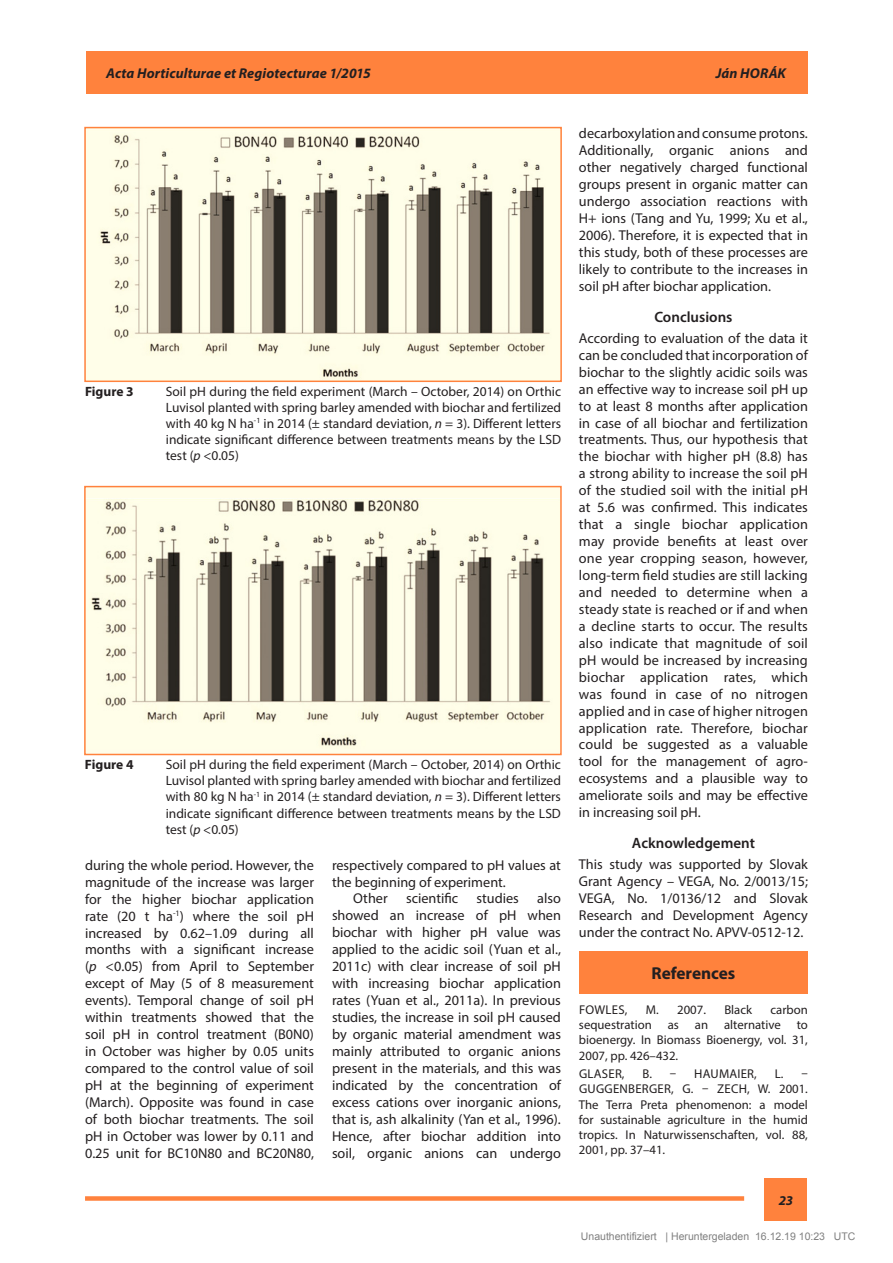
<style>
.page{position:relative;width:893px;height:1263px;background:#fff}
.page>*{position:absolute;margin:0;border:0;box-sizing:border-box;transform-origin:0 0}
.t1{font:700 17.25px "Myriad Pro";color:#231f20}
.t2{font:600 15px "Myriad Pro";color:#231f20}
.t3{font:14.25px/17px "Myriad Pro";color:#231f20;text-align:justify}
.t4{font:italic 700 14.25px "Myriad Pro";letter-spacing:.01em;color:#231f20}
.t5{font:13.5px/16.2px "Myriad Pro";color:#231f20;text-align:justify}
.t6{font:700 13.5px "Myriad Pro";color:#231f20}
.t7{font:italic 700 13.5px "Myriad Pro";color:#231f20}
.t8{font:12.75px/15.3px "Myriad Pro";color:#231f20;text-align:justify}
.t9{font:10.5px "Arial";color:#808080}
.s1{font-style:italic}
</style>
<div class="page">
<div style="left:86px;top:51px;width:721px;height:43px;background:#ff823d"></div>
<div style="left:765px;top:1178px;width:42px;height:43px;background:#ff823d"></div>
<div style="left:85px;top:1196px;width:659px;height:5px;background:#ff823d"></div>
<img style="left:87px;top:130px;width:472px;height:249px">
<div style="left:84px;top:127px;width:478px;height:255px;border:2px solid #ff823d"></div>
<div style="left:85px;top:487px;width:476px;height:267px;background:#fffde9"></div>
<img style="left:91px;top:500px;width:459px;height:246px">
<div style="left:84px;top:486px;width:478px;height:269px;border:2px solid #ff823d"></div>
<div style="left:579px;top:951px;width:229px;height:43px;background:#ff823d"></div>
<p class="t4" style="left:106px;top:64px;width:266px">Acta Horticulturae et Regiotecturae 1/2015</p>
<p class="t4" style="left:716px;top:64px;width:72px">Ján HORÁK</p>
<p class="t6" style="left:85px;top:382px;width:50px">Figure 3</p>
<p class="t5" style="left:166px;top:383px;width:397px">Soil pH during the field experiment (March – October, 2014) on Orthic Luvisol planted with spring barley amended with biochar and fertilized with 40 kg N ha<sup>-1</sup> in 2014 (± standard deviation, <span class="s1">n</span> = 3). Different letters indicate significant difference between treatments means by the LSD test (<span class="s1">p</span> &lt;0.05)</p>
<p class="t6" style="left:85px;top:756px;width:50px">Figure 4</p>
<p class="t5" style="left:166px;top:756px;width:397px">Soil pH during the field experiment (March – October, 2014) on Orthic Luvisol planted with spring barley amended with biochar and fertilized with 80 kg N ha<sup>-1</sup> in 2014 (± standard deviation, <span class="s1">n</span> = 3). Different letters indicate significant difference between treatments means by the LSD test (<span class="s1">p</span> &lt;0.05)</p>
<p class="t3" style="left:85px;top:856px;width:230px">during the whole period. However, the magnitude of the increase was larger for the higher biochar application rate (20 t ha<sup>-1</sup>) where the soil pH increased by 0.62–1.09 during all months with a significant increase (<span class="s1">p</span> &lt;0.05) from April to September except of May (5 of 8 measurement events). Temporal change of soil pH within treatments showed that the soil pH in control treatment (B0N0) in October was higher by 0.05 units compared to the control value of soil pH at the beginning of experiment (March). Opposite was found in case of both biochar treatments. The soil pH in October was lower by 0.11 and 0.25 unit for BC10N80 and BC20N80,</p>
<p class="t3" style="left:332px;top:856px;width:230px">respectively compared to pH values at</p>
<p class="t3" style="left:332px;top:873px;width:175px">the beginning of experiment.</p>
<p class="t3" style="left:353px;top:890px;width:36px">Other</p>
<p class="t3" style="left:406px;top:890px;width:54px">scientific</p>
<p class="t3" style="left:477px;top:890px;width:44px">studies</p>
<p class="t3" style="left:332px;top:890px;width:230px;text-indent:205px">also showed an increase of pH when biochar with higher pH value was applied to the acidic soil (Yuan et al., 2011c) with clear increase of soil pH with increasing biochar application rates (Yuan et al., 2011a). In previous studies, the increase in soil pH caused by organic material amendment was mainly attributed to organic anions present in the materials, and this was indicated by the concentration of excess cations over inorganic anions, that is, ash alkalinity (Yan et al., 1996).<br>Hence, after biochar addition into soil, organic anions can undergo</p>
<p class="t3" style="left:579px;top:125px;width:230px">decarboxylation and consume protons.<br>Additionally, organic anions and other negatively charged functional groups present in organic matter can undergo association reactions with H+ ions (Tang and Yu, 1999; Xu et al., 2006). Therefore, it is expected that in this study, both of these processes are likely to contribute to the increases in soil pH after biochar application.</p>
<p class="t2" style="left:654px;top:307px;width:80px">Conclusions</p>
<p class="t3" style="left:579px;top:329px;width:230px">According to evaluation of the data it can be concluded that incorporation of biochar to the slightly acidic soils was an effective way to increase soil pH up to at least 8 months after application in case of all biochar and fertilization treatments. Thus, our hypothesis that the biochar with higher pH (8.8) has a strong ability to increase the soil pH of the studied soil with the initial pH at 5.6 was confirmed. This indicates that a single biochar application may provide benefits at least over one year cropping season, however, long-term field studies are still lacking and needed to determine when a steady state is reached or if and when a decline starts to occur. The results also indicate that magnitude of soil pH would be increased by increasing biochar application rates, which was found in case of no nitrogen applied and in case of higher nitrogen application rate. Therefore, biochar could be suggested as a valuable tool for the management of agro&shy;ecosystems and a plausible way to ameliorate soils and may be effective in increasing soil pH.</p>
<p class="t2" style="left:632px;top:834px;width:124px">Acknowledgement</p>
<p class="t3" style="left:579px;top:856px;width:231px">This study was supported by Slovak Grant Agency – VEGA, No. 2/0013/15; VEGA, No. 1/0136/12 and Slovak Research and Development Agency under the contract No. APVV-0512-12.</p>
<p class="t1" style="left:651px;top:962px;width:85px">References</p>
<p class="t8" style="left:579px;top:1001px;width:16px">Fowles</p>
<p class="t8" style="left:625px;top:1001px;width:4px">,</p>
<p class="t8" style="left:646px;top:1001px;width:62px">M. 2007.</p>
<p class="t8" style="left:724px;top:1001px;width:29px">Black</p>
<p class="t8" style="left:770px;top:1001px;width:39px">carbon</p>
<p class="t8" style="left:579px;top:1017px;width:74px">sequestration</p>
<p class="t8" style="left:668px;top:1017px;width:13px">as</p>
<p class="t8" style="left:695px;top:1017px;width:15px">an</p>
<p class="t8" style="left:724px;top:1017px;width:58px">alternative</p>
<p class="t8" style="left:579px;top:1017px;width:230px;text-indent:218px">to bioenergy. In Biomass Bioenergy, vol. 31, 2007, pp. 426–432.</p>
<p class="t8" style="left:579px;top:1066px;width:17px">Glaser</p>
<p class="t8" style="left:622px;top:1066px;width:4px">,</p>
<p class="t8" style="left:642px;top:1066px;width:35px">B. –</p>
<p class="t8" style="left:694px;top:1066px;width:17px">Haumaier</p>
<p class="t8" style="left:754px;top:1066px;width:4px">,</p>
<p class="t8" style="left:775px;top:1066px;width:35px">L. –</p>
<p class="t8" style="left:579px;top:1081px;width:17px">Guggenberger</p>
<p class="t8" style="left:579px;top:1081px;width:230px;text-indent:92px">, G. – Zech, W. 2001.<br>The Terra Preta phenomenon: a model for sustainable agriculture in the humid tropics. In Naturwissenschaften, vol. 88, 2001, pp. 37–41.</p>
<p class="t7" style="left:779px;top:1191px;width:16px">23</p>
<p class="t9" style="left:581px;top:1233px;width:276px">Unauthentifiziert | Heruntergeladen 16.12.19 10:23 UTC</p>
</div>
